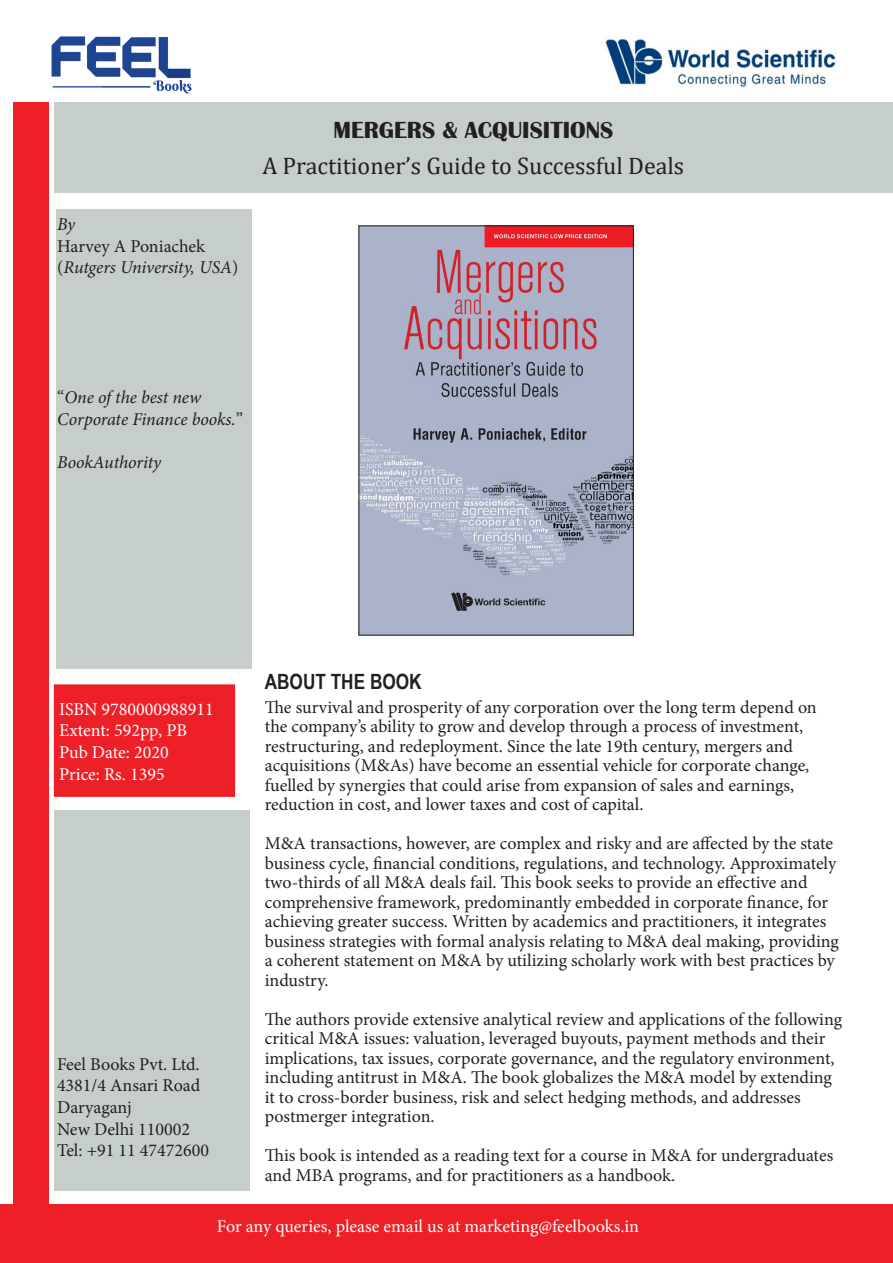
<style>
.page{position:relative;width:893px;height:1263px;background:#fff}
.page>*{position:absolute;margin:0;border:0;box-sizing:border-box;transform-origin:0 0}
.t1{font:24px/36px "Cambria Math";color:#231f20;text-align:center}
.t2{font:700 21px "Arial Narrow";color:#231f20}
.t3{font:18px/19.5px "Minion Pro";color:#231f20}
.t4{font:18px "Minion Pro";color:#fff}
.t5{font:italic 18px/21.6px "Minion Pro";letter-spacing:-.005em;color:#231f20}
.s1{font-style:normal}
.s2{font-family:"Britannic";font-weight:700}
</style>
<div class="page">
<img style="left:51px;top:36px;width:141px;height:58px">
<img style="left:605px;top:39px;width:231px;height:48px">
<div style="left:54px;top:102px;width:839px;height:91px;background:#c6ceca"></div>
<div style="left:0;top:1204px;width:893px;height:59px;background:#ee2027"></div>
<div style="left:56px;top:210px;width:195px;height:459px;background:#c6ceca"></div>
<div style="left:54px;top:810px;width:196px;height:381px;background:#c6ceca"></div>
<div style="left:54px;top:684px;width:181px;height:113px;background:#ee2027;border:2px solid #ee1c25"></div>
<img style="left:361px;top:227px;width:271px;height:406px">
<div style="left:359px;top:225px;width:275px;height:410px;border:1px solid #231f20"></div>
<div style="left:14px;top:102px;width:35px;height:1161px;background:#ee2027"></div>
<p class="t5" style="left:57px;top:214px;width:183px">By<br><span class="s1">Harvey A Poniachek (</span>Rutgers University, USA<span class="s1">)</span></p>
<p class="t1" style="left:262px;top:111px;width:423px"><span class="s2">MERGERS &amp; ACQUISITIONS<br></span>A Practitioner’s Guide to Successful Deals</p>
<p class="t5" style="left:57px;top:386px;width:187px"><span class="s1">“</span>One of the best new<br>Corporate Finance books.<span class="s1">”</span></p>
<p class="t5" style="left:57px;top:451px;width:105px">BookAuthority</p>
<p class="t2" style="left:265px;top:665px;width:158px">ABOUT THE BOOK</p>
<p class="t3" style="left:265px;top:697px;width:553px">The survival and prosperity of any corporation over the long term depend on the company’s ability to grow and develop through a process of investment, restructuring, and redeployment. Since the late 19th century, mergers and acquisitions (M&amp;As) have become an essential vehicle for corporate change, fuelled by synergies that could arise from expansion of sales and earnings, reduction in cost, and lower taxes and cost of capital.</p>
<p class="t3" style="left:265px;top:834px;width:576px">M&amp;A transactions, however, are complex and risky and are affected by the state business cycle, financial conditions, regulations, and technology. Approximately two-thirds of all M&amp;A deals fail. This book seeks to provide an effective and comprehensive framework, predominantly embedded in corporate finance, for achieving greater success. Written by academics and practitioners, it integrates business strategies with formal analysis relating to M&amp;A deal making, providing a coherent statement on M&amp;A by utilizing scholarly work with best practices by industry.</p>
<p class="t3" style="left:265px;top:1009px;width:579px">The authors provide extensive analytical review and applications of the following critical M&amp;A issues: valuation, leveraged buyouts, payment methods and their implications, tax issues, corporate governance, and the regulatory environment, including antitrust in M&amp;A. The book globalizes the M&amp;A model by extending it to cross-border business, risk and select hedging methods, and addresses postmerger integration.</p>
<p class="t3" style="left:265px;top:1146px;width:570px">This book is intended as a reading text for a course in M&amp;A for undergraduates and MBA programs, and for practitioners as a handbook.</p>
<p class="t4" style="left:217px;top:1215px;width:424px">For any queries, please email us at marketing@feelbooks.in</p>
<p class="t4" style="left:59px;top:697px;width:156px">ISBN 9780000988911</p>
<p class="t4" style="left:59px;top:718px;width:129px">Extent: 592pp, PB</p>
<p class="t4" style="left:59px;top:740px;width:111px">Pub Date: 2020</p>
<p class="t4" style="left:59px;top:762px;width:107px">Price: Rs. 1395</p>
<p class="t3" style="left:57px;top:1053px;width:153px;line-height:21.6px">Feel Books Pvt. Ltd.<br>4381/4 Ansari Road<br>Daryaganj<br>New Delhi 110002<br>Tel: +91 11 47472600</p>
</div>
